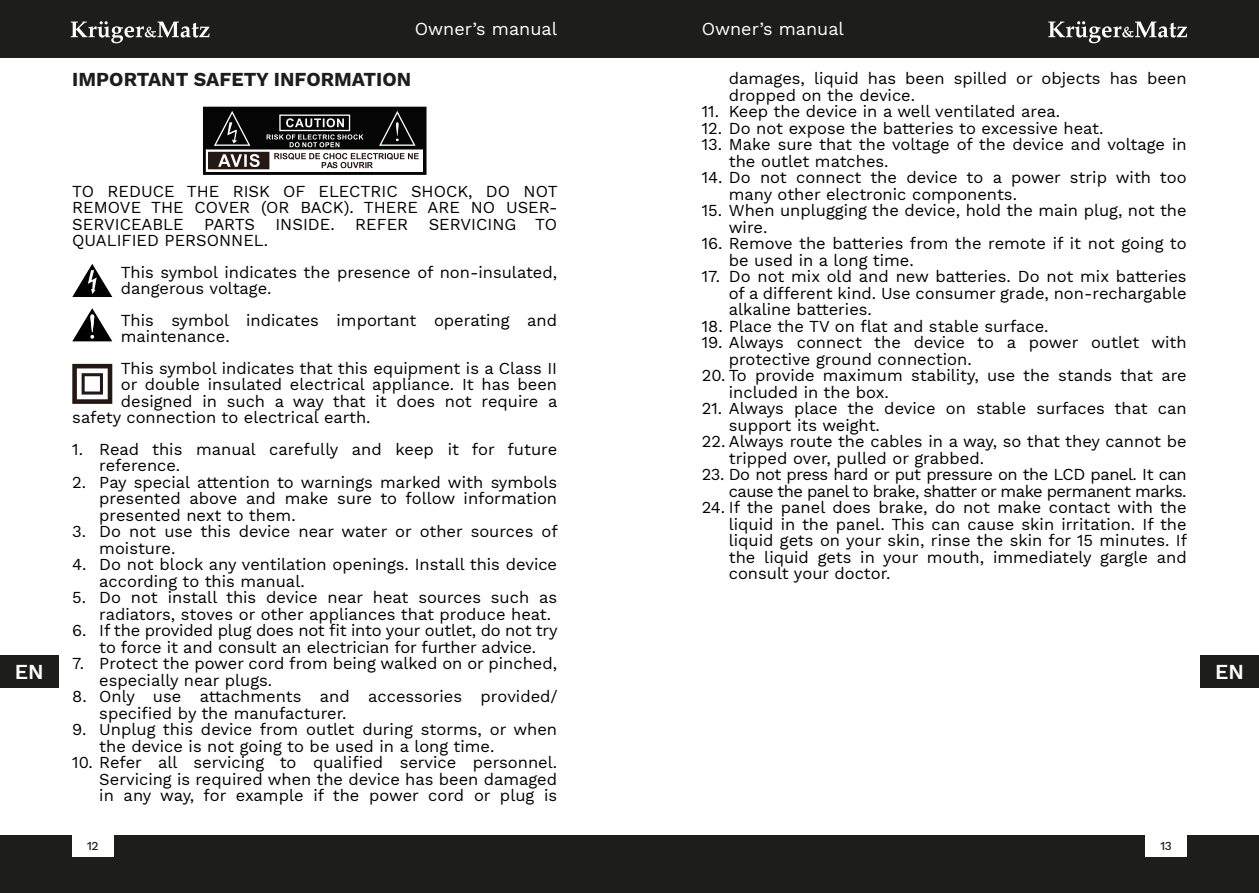
<style>
.page{position:relative;width:1259px;height:893px;background:#fff}
.page>*{position:absolute;margin:0;border:0;box-sizing:border-box;transform-origin:0 0}
.t1{font:600 21px "Work Sans";color:#fff}
.t2{font:700 19.5px "Work Sans";color:#1d1d1b}
.t3{font:18px "Work Sans";color:#fff}
.t4{font:16.5px/16.5px "Work Sans";color:#000}
.t5{font:16.5px/16.5px "Work Sans";letter-spacing:-.03em;color:#000;text-align:right}
.t6{font:500 12px "Work Sans";color:#1d1d1b}
</style>
<div class="page">
<div style="left:0;top:835px;width:1259px;height:58px;background:#1d1d1b"></div>
<div style="left:0;top:0;width:1259px;height:58px;background:#1d1d1b"></div>
<svg style="left:71px;top:21px;width:138px;height:22px"></svg>
<svg style="left:1048px;top:21px;width:139px;height:22px"></svg>
<div style="left:1200px;top:655px;width:59px;height:33px;background:#1d1d1b"></div>
<div style="left:0;top:655px;width:59px;height:33px;background:#1d1d1b"></div>
<div style="left:72px;top:835px;width:41px;height:22px;background:#fff"></div>
<div style="left:1145px;top:835px;width:41px;height:22px;background:#fff"></div>
<svg style="left:203px;top:106px;width:224px;height:69px"></svg>
<svg style="left:72px;top:264px;width:40px;height:33px"></svg>
<svg style="left:72px;top:308px;width:40px;height:33px"></svg>
<svg style="left:72px;top:364px;width:40px;height:40px"></svg>
<p class="t3" style="left:415px;top:19px;width:144px">Owner’s manual</p>
<p class="t3" style="left:702px;top:19px;width:144px">Owner’s manual</p>
<p class="t4" style="left:729px;top:70px;width:459px">damages, liquid has been spilled or objects has been dropped on the device.</p>
<p class="t4" style="left:702px;top:103px;width:360px">11. Keep the device in a well ventilated area.</p>
<p class="t4" style="left:702px;top:120px;width:403px">12. Do not expose the batteries to excessive heat.</p>
<p class="t4" style="left:729px;top:136px;width:459px;text-indent:-27px">13. Make sure that the voltage of the device and voltage in the outlet matches.</p>
<p class="t4" style="left:729px;top:169px;width:459px;text-indent:-27px">14. Do not connect the device to a power strip with too many other electronic components.</p>
<p class="t4" style="left:729px;top:202px;width:459px;text-indent:-27px">15. When unplugging the device, hold the main plug, not the wire.</p>
<p class="t4" style="left:729px;top:235px;width:459px;text-indent:-27px">16. Remove the batteries from the remote if it not going to be used in a long time.</p>
<p class="t4" style="left:729px;top:268px;width:459px;text-align:justify;text-indent:-27px">17. Do not mix old and new batteries. Do not mix batteries of a different kind. Use consumer grade, non-rechargable alkaline batteries.</p>
<p class="t4" style="left:702px;top:318px;width:348px">18. Place the TV on flat and stable surface.</p>
<p class="t4" style="left:729px;top:334px;width:459px;text-indent:-27px">19. Always connect the device to a power outlet with protective ground connection.</p>
<p class="t4" style="left:729px;top:367px;width:459px;text-indent:-27px">20. To provide maximum stability, use the stands that are included in the box.</p>
<p class="t4" style="left:729px;top:400px;width:459px;text-indent:-27px">21. Always place the device on stable surfaces that can support its weight.</p>
<p class="t4" style="left:729px;top:433px;width:459px;text-indent:-27px">22. Always route the cables in a way, so that they cannot be tripped over, pulled or grabbed.</p>
<p class="t5" style="left:702px;top:466px;width:486px">23. Do not press hard or put pressure on the LCD panel. It can cause the panel to brake, shatter or make permanent marks.</p>
<p class="t4" style="left:729px;top:499px;width:460px;text-align:justify;text-indent:-27px">24. If the panel does brake, do not make contact with the liquid in the panel. This can cause skin irritation. If the liquid gets on your skin, rinse the skin for 15 minutes. If the liquid gets in your mouth, immediately gargle and consult your doctor.</p>
<p class="t2" style="left:72px;top:68px;width:340px">IMPORTANT SAFETY INFORMATION</p>
<p class="t4" style="left:72px;top:183px;width:487px;text-align:justify">TO REDUCE THE RISK OF ELECTRIC SHOCK, DO NOT REMOVE THE COVER (OR BACK). THERE ARE NO USER-SERVICEABLE PARTS INSIDE. REFER SERVICING TO QUALIFIED PERSONNEL.</p>
<p class="t4" style="left:121px;top:264px;width:438px">This symbol indicates the presence of non-insulated, dangerous voltage.</p>
<p class="t4" style="left:121px;top:312px;width:438px">This symbol indicates important operating and maintenance.</p>
<p class="t4" style="left:121px;top:360px;width:438px">This symbol indicates that this equipment is a Class II</p>
<p class="t4" style="left:121px;top:376px;width:438px">or double insulated electrical appliance. It has been</p>
<p class="t4" style="left:121px;top:393px;width:438px">designed in such a way that it does not require a</p>
<p class="t4" style="left:72px;top:409px;width:300px">safety connection to electrical earth.</p>
<p class="t4" style="left:99px;top:441px;width:459px;text-indent:-27px">1. Read this manual carefully and keep it for future reference.</p>
<p class="t4" style="left:99px;top:474px;width:459px;text-align:justify;text-indent:-27px">2. Pay special attention to warnings marked with symbols presented above and make sure to follow information presented next to them.</p>
<p class="t4" style="left:99px;top:523px;width:460px;text-indent:-27px">3. Do not use this device near water or other sources of moisture.</p>
<p class="t4" style="left:99px;top:556px;width:459px;text-indent:-27px">4. Do not block any ventilation openings. Install this device according to this manual.</p>
<p class="t4" style="left:99px;top:589px;width:459px;text-indent:-27px">5. Do not install this device near heat sources such as radiators, stoves or other appliances that produce heat.</p>
<p class="t4" style="left:72px;top:622px;width:487px;text-align:center">6. If the provided plug does not fit into your outlet, do not try to force it and consult an electrician for further advice.</p>
<p class="t4" style="left:99px;top:655px;width:459px;text-indent:-27px">7. Protect the power cord from being walked on or pinched, especially near plugs.</p>
<p class="t4" style="left:99px;top:688px;width:460px;text-indent:-27px">8. Only use attachments and accessories provided/ specified by the manufacturer.</p>
<p class="t4" style="left:99px;top:721px;width:459px;text-indent:-27px">9. Unplug this device from outlet during storms, or when the device is not going to be used in a long time.</p>
<p class="t4" style="left:99px;top:754px;width:459px;text-align:justify;text-indent:-27px">10. Refer all servicing to qualified service personnel.<br>Servicing is required when the device has been damaged in any way, for example if the power cord or plug is</p>
<p class="t1" style="left:15px;top:659px;width:30px">EN</p>
<p class="t1" style="left:1215px;top:659px;width:30px">EN</p>
<p class="t6" style="left:87px;top:839px;width:13px">12</p>
<p class="t6" style="left:1160px;top:839px;width:13px">13</p>
</div>
